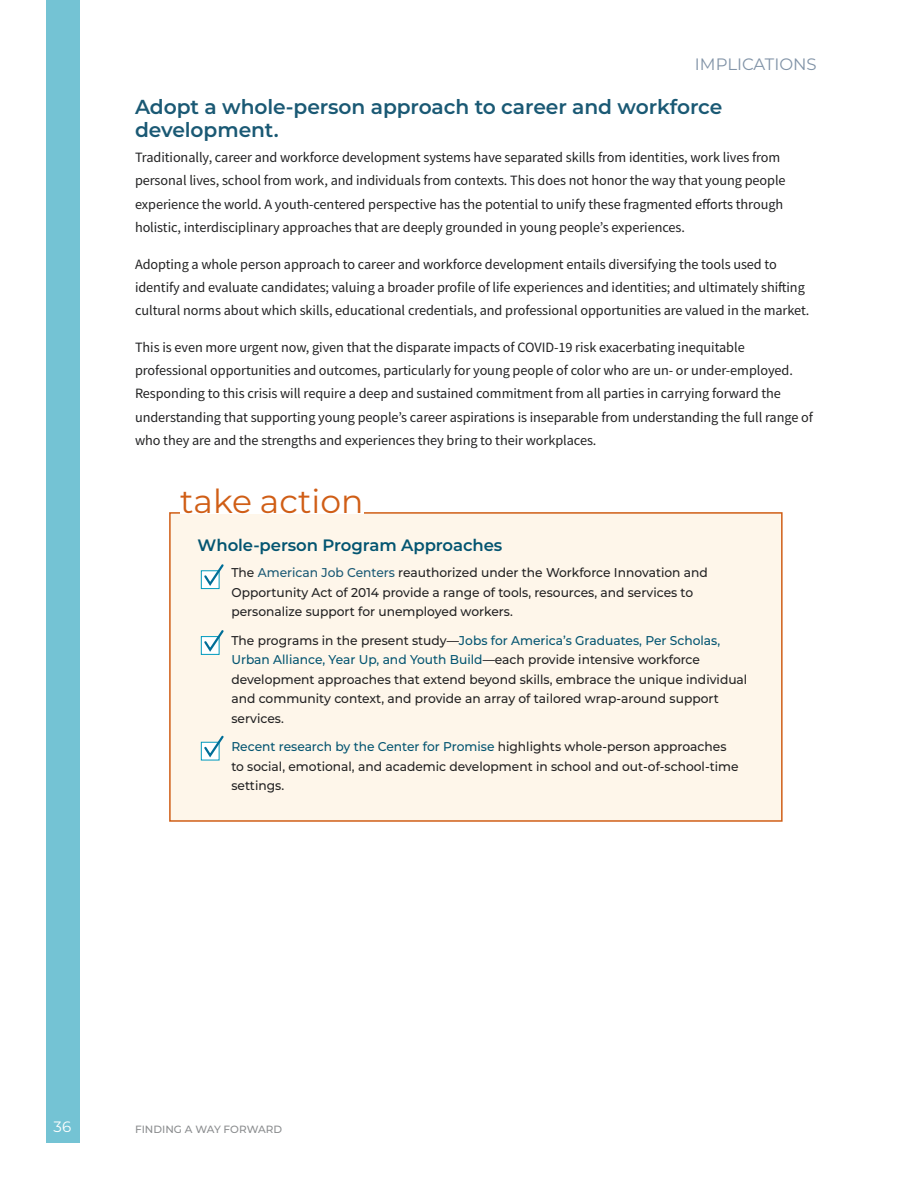
<style>
.page{position:relative;width:918px;height:1188px;background:#fff}
.page>*{position:absolute;margin:0;border:0;box-sizing:border-box;transform-origin:0 0}
.t1{font:33px "Montserrat";color:#d05e16}
.t2{font:600 20.25px/23.2px "Montserrat";letter-spacing:-.005em;color:#1a5974}
.t3{font:600 16.5px "Montserrat";letter-spacing:-.005em;color:#045571}
.t4{font:16.5px "Montserrat";color:#8193a7}
.t5{font:15px "Montserrat";color:#fff}
.t6{font:14.25px/23.2px "Source Sans Pro";letter-spacing:-.005em;color:#222223}
.t7{font:500 12.75px/19.5px "Montserrat";color:#222223;scale:.96 1}
.t8{font:500 10.5px "Montserrat";color:#8a8c8e}
.s1{color:#1a5974}
.s2{color:#045571}
</style>
<div class="page">
<div style="left:46px;top:0;width:33px;height:1142px;background:#74c3d4"></div>
<div style="left:170px;top:513px;width:612px;height:308px;background:#fef6ea"></div>
<div style="left:169px;top:512px;width:614px;height:310px;border:2px solid #d05e16"></div>
<div style="left:180px;top:481px;width:184px;height:33px;background:#fff"></div>
<svg style="left:201px;top:570px;width:18px;height:19px"></svg>
<svg style="left:202px;top:564px;width:22px;height:24px"></svg>
<svg style="left:201px;top:636px;width:18px;height:19px"></svg>
<svg style="left:202px;top:630px;width:22px;height:24px"></svg>
<svg style="left:201px;top:742px;width:1px;height:18px"></svg>
<svg style="left:202px;top:735px;width:22px;height:25px"></svg>
<p class="t4" style="left:695px;top:53px;width:123px">IMPLICATIONS</p>
<h2 class="t2" style="left:135px;top:94px;width:589px">Adopt a whole-person approach to career and workforce development.</h2>
<p class="t6" style="left:135px;top:146px;width:652px">Traditionally, career and workforce development systems have separated skills from identities, work lives from personal lives, school from work, and individuals from contexts. This does not honor the way that young people experience the world. A youth-centered perspective has the potential to unify these fragmented efforts through holistic, interdisciplinary approaches that are deeply grounded in young people’s experiences.</p>
<p class="t6" style="left:135px;top:252px;width:676px">Adopting a whole person approach to career and workforce development entails diversifying the tools used to identify and evaluate candidates; valuing a broader profile of life experiences and identities; and ultimately shifting cultural norms about which skills, educational credentials, and professional opportunities are valued in the market.</p>
<p class="t6" style="left:135px;top:335px;width:679px">This is even more urgent now, given that the disparate impacts of COVID-19 risk exacerbating inequitable professional opportunities and outcomes, particularly for young people of color who are un- or under-employed.<br>Responding to this crisis will require a deep and sustained commitment from all parties in carrying forward the understanding that supporting young people’s career aspirations is inseparable from understanding the full range of who they are and the strengths and experiences they bring to their workplaces.</p>
<h1 class="t1" style="left:180px;top:479px;width:185px">take action</h1>
<p class="t3" style="left:198px;top:534px;width:306px">Whole-person Program Approaches</p>
<p class="t7" style="left:231px;top:563px;width:498px">The <span class="s1">American Job Centers</span> reauthorized under the Workforce Innovation and<br>Opportunity Act of 2014 provide a range of tools, resources, and services to personalize support for unemployed workers.</p>
<p class="t7" style="left:231px;top:630px;width:539px">The programs in the present study—<span class="s2">Jobs for America’s Graduates, Per Scholas, Urban Alliance, Year Up, and Youth Build</span>—each provide intensive workforce development approaches that extend beyond skills, embrace the unique individual and community context, and provide an array of tailored wrap-around support services.</p>
<p class="t7" style="left:231px;top:737px;width:530px"><span class="s2">Recent research by the Center for Promise</span> highlights whole-person approaches to social, emotional, and academic development in school and out-of-school-time settings.</p>
<p class="t5" style="left:53px;top:1117px;width:19px">36</p>
<p class="t8" style="left:135px;top:1122px;width:149px">FINDING A WAY FORWARD</p>
</div>
